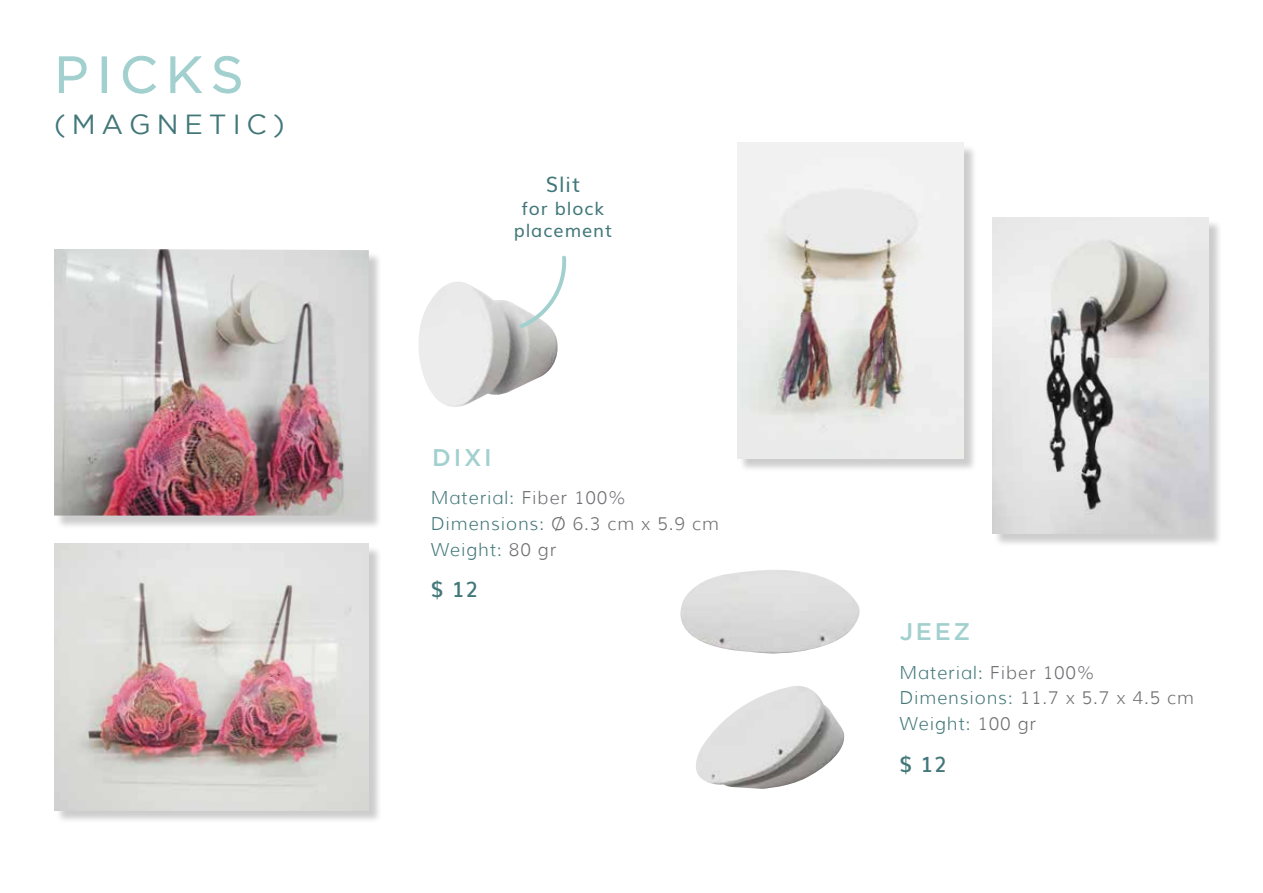
<style>
.page{position:relative;width:1263px;height:893px;background:#fff}
.page>*{position:absolute;margin:0;border:0;box-sizing:border-box;transform-origin:0 0}
.t1{font:51px "Gotham";letter-spacing:.165em;color:#a2d0cf}
.t2{font:27.6px "Gotham";letter-spacing:.215em;color:#427779}
.t3{font:500 24px "Gotham";letter-spacing:.115em;color:#a2d0cf}
.t4{font:600 21px "Muli";color:#427779}
.t5{font:21px "Muli";color:#427779}
.t6{font:300 18px/25.5px "Muli";letter-spacing:.05em;color:#6d6e71}
.t7{font:300 18px/25.5px "Muli";letter-spacing:.05em;color:#427779}
.t8{font:18px/22.5px "Muli";letter-spacing:.05em;color:#427779;text-align:center}
.s1{color:#6d6e71}
.s2{color:#427779}
</style>
<div class="page">
<img style="left:419px;top:282px;width:139px;height:125px">
<div style="left:56px;top:545px;width:327px;height:279px;background:#000;opacity:.2"></div>
<img style="left:54px;top:543px;width:315px;height:267px">
<div style="left:56px;top:251px;width:327px;height:279px;background:#000;opacity:.2"></div>
<img style="left:54px;top:249px;width:315px;height:267px">
<svg style="left:518px;top:255px;width:49px;height:74px"></svg>
<div style="left:739px;top:145px;width:238px;height:327px;background:#000;opacity:.2"></div>
<img style="left:737px;top:143px;width:226px;height:315px">
<img style="left:680px;top:570px;width:180px;height:84px">
<img style="left:696px;top:686px;width:149px;height:103px">
<div style="left:994px;top:219px;width:229px;height:328px;background:#000;opacity:.2"></div>
<img style="left:992px;top:217px;width:217px;height:316px">
<svg style="left:59px;top:56px;width:28px;height:37px"></svg>
<div style="left:102px;top:57px;width:5px;height:36px;border:1px solid #a2d0cf"></div>
<svg style="left:123px;top:56px;width:33px;height:38px"></svg>
<svg style="left:170px;top:56px;width:32px;height:37px"></svg>
<svg style="left:213px;top:56px;width:28px;height:38px"></svg>
<h1 class="t1" style="left:54px;top:55px;width:191px">PICKS</h1>
<h2 class="t2" style="left:54px;top:114px;width:232px">(MAGNETIC)</h2>
<p class="t5" style="left:546px;top:167px;width:36px">Slit</p>
<p class="t8" style="left:514px;top:195px;width:100px">for block placement</p>
<h3 class="t3" style="left:432px;top:448px;width:61px">DIXI</h3>
<p class="t7" style="left:431px;top:485px;width:289px">Material: <span class="s1">Fiber 100%<br></span>Dimensions: <span class="s1">Ø 6.3 cm x 5.9 cm<br></span>Weight: <span class="s1">80 gr</span></p>
<p class="t4" style="left:431px;top:572px;width:49px">$ 12</p>
<h3 class="t3" style="left:900px;top:623px;width:72px">JEEZ</h3>
<p class="t6" style="left:899px;top:660px;width:296px"><span class="s2">Material:</span> Fiber 100%<br><span class="s2">Dimensions:</span> 11.7 x 5.7 x 4.5 cm<br><span class="s2">Weight:</span> 100 gr</p>
<p class="t4" style="left:899px;top:747px;width:49px">$ 12</p>
</div>
